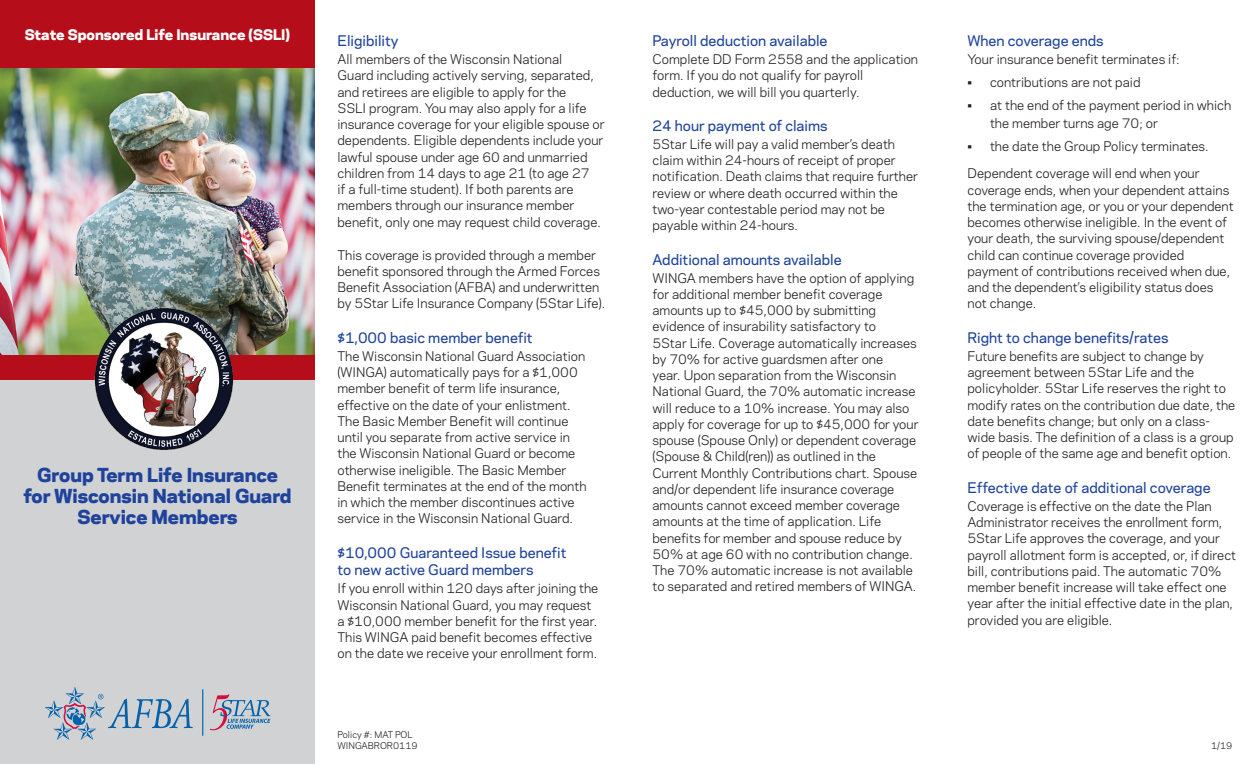
<style>
.page{position:relative;width:1260px;height:765px;background:#fff}
.page>*{position:absolute;margin:0;border:0;box-sizing:border-box;transform-origin:0 0}
.t1{font:800 18.12px/21.2px "Galaxie Polaris";color:#1f439b;text-align:center}
.t2{font:500 13.75px/17.5px "Galaxie Polaris";color:#1f439b}
.t3{font:800 13.75px "Galaxie Polaris";color:#fff}
.paragraph{font:12.5px/16.2px "Galaxie Polaris";color:#231f20}
.paragraph_before_bul{font:12.5px "Galaxie Polaris";color:#231f20}
.foot_note{font:8.75px "Galaxie Polaris";color:#231f20}
</style>
<div class="page">
<div style="left:0;top:380px;width:315px;height:384px;background:#d1d2d4"></div>
<img style="left:0;top:68px;width:315px;height:288px">
<div style="left:0;top:0;width:315px;height:68px;background:#b50e1a"></div>
<div style="left:0;top:356px;width:315px;height:24px;background:#b50e1a"></div>
<img style="left:94px;top:306px;width:140px;height:144px">
<hr style="left:202px;top:689px;width:1px;height:47px;background:#0161aa">
<svg style="left:45px;top:687px;width:148px;height:53px"></svg>
<svg style="left:210px;top:694px;width:60px;height:36px"></svg>
<p class="t3" style="left:25px;top:23px;width:267px">State Sponsored Life Insurance (SSLI)</p>
<p class="t1" style="left:23px;top:462px;width:270px">Group Term Life Insurance for Wisconsin National Guard<br>Service Members</p>
<p class="t2" style="left:338px;top:31px;width:63px">Eligibility</p>
<p class="paragraph" style="left:338px;top:50px;width:269px">All members of the Wisconsin National<br>Guard including actively serving, separated, and retirees are eligible to apply for the<br>SSLI program. You may also apply for a life insurance coverage for your eligible spouse or dependents. Eligible dependents include your lawful spouse under age 60 and unmarried children from 14 days to age 21 (to age 27<br>if a full-time student). If both parents are members through our insurance member benefit, only one may request child coverage.</p>
<p class="paragraph" style="left:338px;top:246px;width:269px">This coverage is provided through a member benefit sponsored through the Armed Forces Benefit Association (AFBA) and underwritten by 5Star Life Insurance Company (5Star Life).</p>
<p class="t2" style="left:338px;top:328px;width:197px">$1,000 basic member benefit</p>
<p class="paragraph" style="left:338px;top:347px;width:251px">The Wisconsin National Guard Association (WINGA) automatically pays for a $1,000 member benefit of term life insurance, effective on the date of your enlistment.<br>The Basic Member Benefit will continue until you separate from active service in the Wisconsin National Guard or become otherwise ineligible. The Basic Member Benefit terminates at the end of the month in which the member discontinues active service in the Wisconsin National Guard.</p>
<p class="t2" style="left:338px;top:543px;width:231px">$10,000 Guaranteed Issue benefit to new active Guard members</p>
<p class="paragraph" style="left:338px;top:580px;width:262px">If you enroll within 120 days after joining the Wisconsin National Guard, you may request a $10,000 member benefit for the first year.<br>This WINGA paid benefit becomes effective on the date we receive your enrollment form.</p>
<p class="t2" style="left:652px;top:31px;width:177px">Payroll deduction available</p>
<p class="paragraph" style="left:652px;top:50px;width:267px">Complete DD Form 2558 and the application form. If you do not qualify for payroll deduction, we will bill you quarterly.</p>
<p class="t2" style="left:652px;top:116px;width:177px">24 hour payment of claims</p>
<p class="paragraph" style="left:652px;top:135px;width:267px">5Star Life will pay a valid member’s death claim within 24-hours of receipt of proper notification. Death claims that require further review or where death occurred within the two-year contestable period may not be payable within 24-hours.</p>
<p class="t2" style="left:652px;top:250px;width:191px">Additional amounts available</p>
<p class="paragraph" style="left:652px;top:269px;width:268px">WINGA members have the option of applying for additional member benefit coverage amounts up to $45,000 by submitting evidence of insurability satisfactory to<br>5Star Life. Coverage automatically increases by 70% for active guardsmen after one<br>year. Upon separation from the Wisconsin National Guard, the 70% automatic increase will reduce to a 10% increase. You may also apply for coverage for up to $45,000 for your spouse (Spouse Only) or dependent coverage (Spouse &amp; Child(ren)) as outlined in the Current Monthly Contributions chart. Spouse and/or dependent life insurance coverage amounts cannot exceed member coverage amounts at the time of application. Life benefits for member and spouse reduce by 50% at age 60 with no contribution change.<br>The 70% automatic increase is not available to separated and retired members of WINGA.</p>
<p class="t2" style="left:968px;top:31px;width:138px">When coverage ends</p>
<p class="paragraph_before_bul" style="left:968px;top:50px;width:214px">Your insurance benefit terminates if:</p>
<p class="paragraph" style="left:968px;top:74px;width:175px">• contributions are not paid</p>
<p class="paragraph" style="left:990px;top:96px;width:243px;line-height:17.5px;text-indent:-22px">• at the end of the payment period in which the member turns age 70; or</p>
<p class="paragraph" style="left:968px;top:137px;width:243px">• the date the Group Policy terminates.</p>
<p class="paragraph" style="left:968px;top:165px;width:268px">Dependent coverage will end when your coverage ends, when your dependent attains the termination age, or you or your dependent becomes otherwise ineligible. In the event of your death, the surviving spouse/dependent child can continue coverage provided payment of contributions received when due, and the dependent’s eligibility status does not change.</p>
<p class="t2" style="left:968px;top:328px;width:203px">Right to change benefits/rates</p>
<p class="paragraph" style="left:968px;top:347px;width:269px">Future benefits are subject to change by agreement between 5Star Life and the policyholder. 5Star Life reserves the right to modify rates on the contribution due date, the date benefits change; but only on a class&shy;wide basis. The definition of a class is a group of people of the same age and benefit option.</p>
<p class="t2" style="left:968px;top:478px;width:245px">Effective date of additional coverage</p>
<p class="paragraph" style="left:968px;top:497px;width:270px">Coverage is effective on the date the Plan Administrator receives the enrollment form, 5Star Life approves the coverage, and your payroll allotment form is accepted, or, if direct bill, contributions paid. The automatic 70% member benefit increase will take effect one year after the initial effective date in the plan, provided you are eligible.</p>
<p class="foot_note" style="left:338px;top:728px;width:77px">Policy #: MAT POL</p>
<p class="foot_note" style="left:338px;top:740px;width:82px">WINGABROR0119</p>
<p class="foot_note" style="left:1211px;top:740px;width:23px">1/19</p>
</div>
